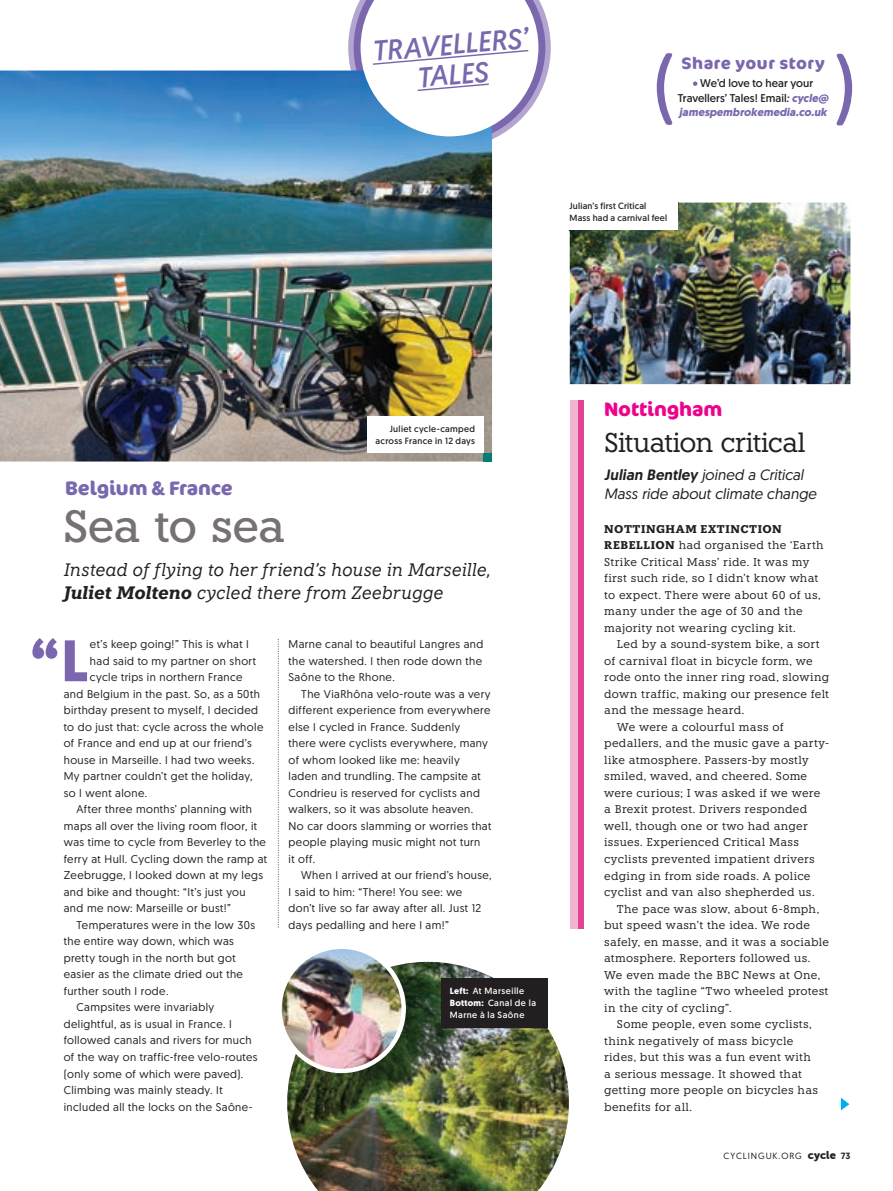
<style>
.page{position:relative;width:893px;height:1191px;background:#fff}
.page>*{position:absolute;margin:0;border:0;box-sizing:border-box;transform-origin:0 0}
.t1{font:86.4px "Museo Sans Rounded 500";color:#7a67ae;scale:.96 1}
.t2{font:700 58.35px "Geomanist";color:#7a67ae}
.t3{font:500 45px "Knile";letter-spacing:-.03em;color:#777271}
.t4{font:italic 28.5px/30px "Geomanist";color:#7a67ae;text-align:center}
.t5{font:27px "Knile";letter-spacing:-.04em;color:#231f20}
.t6{font:700 19.5px "Cocon Pro";letter-spacing:-.01em;color:#7a67ae}
.t7{font:700 19.5px "Cocon Pro";letter-spacing:-.005em;color:#ed028c}
.t8{font:italic 18px/22.5px "Knile";letter-spacing:-.01em;color:#231f20}
.t9{font:700 16.5px "Cocon Pro";letter-spacing:.035em;color:#7a67ae}
.t10{font:italic 15px/19.5px "Geomanist";letter-spacing:.005em;color:#231f20}
.t11{font:11.25px/16.5px "Geomanist";letter-spacing:.035em;color:#231f20}
.t12{font:11.25px/16.5px "Knile";letter-spacing:.02em;color:#231f20}
.t13{font:11.25px/14.2px "Geomanist";letter-spacing:.005em;color:#231f20}
.t14{font:9px/12px "Geomanist";letter-spacing:.025em;color:#231f20}
.t15{font:9px/12px "Geomanist";letter-spacing:.055em;color:#fff}
.t16{font:9px "Geomanist";letter-spacing:.1em;color:#231f20}
.s1{font-style:italic}
.s2{font-weight:700;font-style:italic;color:#7a67ae}
.s3{font-weight:700}
.s4{font-weight:500}
.s5{font-family:"Museo Sans Rounded 900";font-size:11.25px}
</style>
<div class="page">
<svg style="left:278px;top:639px;width:1px;height:288px"></svg>
<img style="left:570px;top:202px;width:280px;height:182px">
<img style="left:406px;top:962px;width:146px;height:74px">
<img style="left:287px;top:1036px;width:282px;height:155px">
<img style="left:281px;top:949px;width:125px;height:124px">
<svg style="left:693px;top:81px;width:4px;height:5px"></svg>
<img style="left:0;top:71px;width:492px;height:390px">
<svg style="left:348px;top:0;width:203px;height:149px"></svg>
<div style="left:577px;top:400px;width:7px;height:529px;background:#e34394"></div>
<div style="left:570px;top:400px;width:7px;height:529px;background:#f2b5d0"></div>
<svg style="left:841px;top:1097px;width:8px;height:13px"></svg>
<img style="left:570px;top:202px;width:109px;height:29px">
<div style="left:561px;top:194px;width:117px;height:36px;background:#fff"></div>
<img style="left:368px;top:417px;width:117px;height:37px">
<div style="left:367px;top:417px;width:117px;height:36px;background:#fff"></div>
<img style="left:442px;top:1028px;width:106px;height:1px">
<div style="left:441px;top:978px;width:107px;height:50px;background:#231f20"></div>
<div style="left:484px;top:453px;width:8px;height:8px;background:#008073"></div>
<h3 class="t4" style="left:370px;top:36px;width:157px;rotate:-5deg">TRAVELLERS’<br>TALES</h3>
<h1 class="t1" style="left:653px;top:40px;width:25px">(</h1>
<h3 class="t9" style="left:681px;top:52px;width:145px">Share your story</h3>
<p class="t13" style="left:678px;top:76px;width:152px;text-indent:22px">We’d love to hear your<br>Travellers’ Tales! Email<span class="s1">:</span> <span class="s2">cycle@ jamespembrokemedia.co.uk</span></p>
<p class="t14" style="left:569px;top:200px;width:99px">Julian’s first Critical<br>Mass had a carnival feel</p>
<h3 class="t6" style="left:65px;top:474px;width:169px">Belgium &amp; France</h3>
<p class="t14" style="left:375px;top:423px;width:101px;text-align:right">Juliet cycle-camped across France in 12 days</p>
<h3 class="t3" style="left:63px;top:499px;width:224px">Sea to sea</h3>
<h3 class="t8" style="left:64px;top:559px;width:429px">Instead of flying to her friend’s house in Marseille,<br><span class="s3">Juliet Molteno</span> cycled there from Zeebrugge</h3>
<h2 class="t2" style="left:31px;top:622px;width:58px">“ L</h2>
<p class="t11" style="left:90px;top:635px;width:160px">et’s keep going!” This is what I</p>
<p class="t11" style="left:289px;top:635px;width:196px;text-align:justify">Marne canal to beautiful Langres and the watershed. I then rode down the Saône to the Rhone.</p>
<p class="t11" style="left:289px;top:685px;width:204px;text-indent:13px">The ViaRhôna velo-route was a very different experience from everywhere else I cycled in France. Suddenly<br>there were cyclists everywhere, many of whom looked like me: heavily laden and trundling. The campsite at Condrieu is reserved for cyclists and walkers, so it was absolute heaven.<br>No car doors slamming or worries that people playing music might not turn<br>it off.</p>
<p class="t11" style="left:289px;top:867px;width:205px;text-indent:13px">When I arrived at our friend’s house, I said to him: “There! You see: we don’t live so far away after all. Just 12 days pedalling and here I am!”</p>
<p class="t11" style="left:90px;top:652px;width:168px">had said to my partner on short</p>
<p class="t11" style="left:90px;top:668px;width:154px">cycle trips in northern France</p>
<p class="t11" style="left:64px;top:685px;width:198px">and Belgium in the past. So, as a 50th</p>
<p class="t11" style="left:64px;top:701px;width:196px">birthday present to myself, I decided</p>
<p class="t11" style="left:64px;top:718px;width:201px">to do just that: cycle across the whole</p>
<p class="t11" style="left:64px;top:734px;width:189px">of France and end up at our friend’s</p>
<p class="t11" style="left:64px;top:751px;width:192px">house in Marseille. I had two weeks.</p>
<p class="t11" style="left:64px;top:767px;width:190px">My partner couldn’t get the holiday,</p>
<p class="t11" style="left:64px;top:784px;width:85px">so I went alone.</p>
<p class="t11" style="left:77px;top:801px;width:177px">After three months’ planning with</p>
<p class="t11" style="left:64px;top:817px;width:195px">maps all over the living room floor, it</p>
<p class="t11" style="left:64px;top:834px;width:204px">was time to cycle from Beverley to the</p>
<p class="t11" style="left:64px;top:850px;width:205px">ferry at Hull. Cycling down the ramp at</p>
<p class="t11" style="left:64px;top:867px;width:201px">Zeebrugge, I looked down at my legs</p>
<p class="t11" style="left:64px;top:883px;width:183px">and bike and thought: “It’s just you</p>
<p class="t11" style="left:64px;top:900px;width:169px">and me now: Marseille or bust!”</p>
<p class="t11" style="left:77px;top:916px;width:180px">Temperatures were in the low 30s</p>
<p class="t11" style="left:64px;top:933px;width:172px">the entire way down, which was</p>
<p class="t11" style="left:64px;top:949px;width:173px">pretty tough in the north but got</p>
<p class="t11" style="left:64px;top:966px;width:181px">easier as the climate dried out the</p>
<p class="t11" style="left:64px;top:982px;width:106px">further south I rode.</p>
<p class="t11" style="left:77px;top:999px;width:139px">Campsites were invariably</p>
<p class="t11" style="left:64px;top:1015px;width:169px">delightful, as is usual in France. I</p>
<p class="t11" style="left:64px;top:1032px;width:189px">followed canals and rivers for much</p>
<p class="t11" style="left:64px;top:1048px;width:195px">of the way on traffic-free velo-routes</p>
<p class="t11" style="left:64px;top:1065px;width:181px">(only some of which were paved).</p>
<p class="t11" style="left:64px;top:1081px;width:160px">Climbing was mainly steady. It</p>
<p class="t11" style="left:64px;top:1098px;width:190px">included all the locks on the Saône-</p>
<p class="t15" style="left:450px;top:984px;width:88px"><span class="s3">Left:</span> At Marseille<br><span class="s3">Bottom:</span> Canal de la<br>Marne à la Saône</p>
<h3 class="t7" style="left:604px;top:395px;width:120px">Nottingham</h3>
<h3 class="t5" style="left:604px;top:426px;width:203px">Situation critical</h3>
<h3 class="t10" style="left:604px;top:464px;width:214px"><span class="s4">Julian Bentley</span> joined a Critical<br>Mass ride about climate change</h3>
<p class="t12" style="left:604px;top:520px;width:221px"><span class="s3">NOTTINGHAM EXTINCTION REBELLION</span> had organised the ‘Earth Strike Critical Mass’ ride. It was my first such ride, so I didn’t know what to expect. There were about 60 of us, many under the age of 30 and the majority not wearing cycling kit.</p>
<p class="t12" style="left:617px;top:636px;width:204px">Led by a sound-system bike, a sort</p>
<p class="t12" style="left:604px;top:652px;width:210px">of carnival float in bicycle form, we</p>
<p class="t12" style="left:604px;top:669px;width:227px">rode onto the inner ring road, slowing</p>
<p class="t12" style="left:604px;top:685px;width:226px">down traffic, making our presence felt</p>
<p class="t12" style="left:604px;top:702px;width:142px">and the message heard.</p>
<p class="t12" style="left:617px;top:718px;width:168px">We were a colourful mass of</p>
<p class="t12" style="left:604px;top:735px;width:227px">pedallers, and the music gave a party-</p>
<p class="t12" style="left:604px;top:751px;width:206px">like atmosphere. Passers-by mostly</p>
<p class="t12" style="left:604px;top:768px;width:205px">smiled, waved, and cheered. Some</p>
<p class="t12" style="left:604px;top:784px;width:218px">were curious; I was asked if we were</p>
<p class="t12" style="left:604px;top:801px;width:205px">a Brexit protest. Drivers responded</p>
<p class="t12" style="left:604px;top:817px;width:205px">well, though one or two had anger</p>
<p class="t12" style="left:604px;top:834px;width:196px">issues. Experienced Critical Mass</p>
<p class="t12" style="left:604px;top:850px;width:212px">cyclists prevented impatient drivers</p>
<p class="t12" style="left:604px;top:867px;width:208px">edging in from side roads. A police</p>
<p class="t12" style="left:604px;top:883px;width:212px">cyclist and van also shepherded us.</p>
<p class="t12" style="left:617px;top:900px;width:204px">The pace was slow, about 6-8mph,</p>
<p class="t12" style="left:604px;top:916px;width:207px">but speed wasn’t the idea. We rode</p>
<p class="t12" style="left:604px;top:933px;width:227px">safely, en masse, and it was a sociable</p>
<p class="t12" style="left:604px;top:949px;width:208px">atmosphere. Reporters followed us.</p>
<p class="t12" style="left:604px;top:966px;width:218px">We even made the BBC News at One,</p>
<p class="t12" style="left:604px;top:982px;width:226px">with the tagline “Two wheeled protest</p>
<p class="t12" style="left:604px;top:999px;width:129px">in the city of cycling”.</p>
<p class="t12" style="left:617px;top:1015px;width:196px">Some people, even some cyclists,</p>
<p class="t12" style="left:604px;top:1032px;width:191px">think negatively of mass bicycle</p>
<p class="t12" style="left:604px;top:1048px;width:208px">rides, but this was a fun event with</p>
<p class="t12" style="left:604px;top:1065px;width:199px">a serious message. It showed that</p>
<p class="t12" style="left:604px;top:1081px;width:215px">getting more people on bicycles has</p>
<p class="t12" style="left:604px;top:1098px;width:89px">benefits for all.</p>
<p class="t16" style="left:724px;top:1150px;width:128px">CYCLINGUK.ORG <span class="s5">cycle</span> <span class="s4">73</span></p>
</div>
